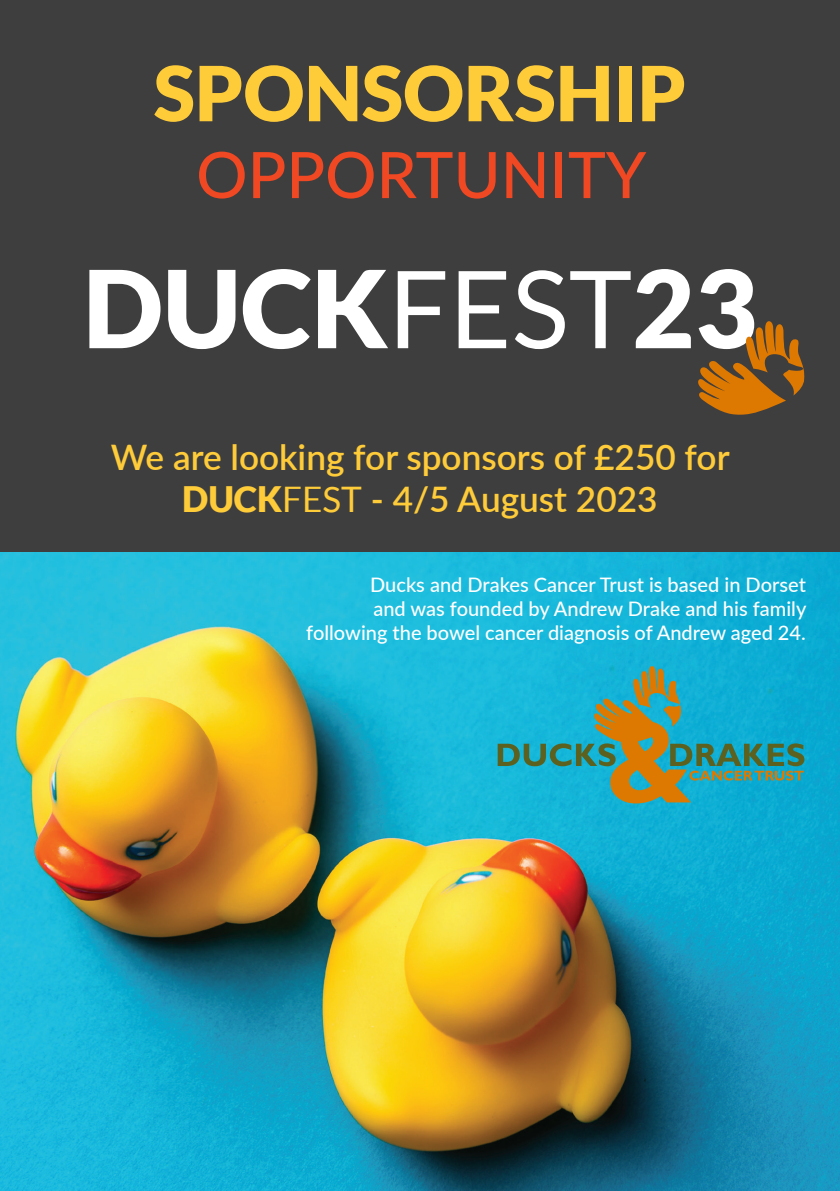
<style>
.page{position:relative;width:840px;height:1191px;background:#fff}
.page>*{position:absolute;margin:0;border:0;box-sizing:border-box;transform-origin:0 0}
.t1{font:900 107.4px "Lato";color:#fff}
.t2{font:900 76px "Lato";color:#fecb39}
.t3{font:500 64px "Lato";color:#f04822}
.t4{font:600 35.2px "Lato";color:#fecb39}
.t5{font:500 20px "Lato";color:#fff}
.s1{font-weight:400}
.s2{font-weight:900}
</style>
<div class="page">
<img style="left:0;top:551px;width:839px;height:640px">
<svg style="left:497px;top:666px;width:307px;height:137px;background:#36a3a8"></svg>
<div style="left:0;top:0;width:839px;height:551px;background:#3e3e3f"></div>
<svg style="left:698px;top:321px;width:106px;height:94px"></svg>
<p class="t2" style="left:154px;top:49px;width:533px">SPONSORSHIP</p>
<p class="t3" style="left:196px;top:129px;width:451px">OPPORTUNITY</p>
<p class="t1" style="left:83px;top:246px;width:675px">DUCK<span class="s1">FEST</span>23</p>
<p class="t4" style="left:111px;top:431px;width:620px">We are looking for sponsors of £250 for</p>
<p class="t4" style="left:182px;top:474px;width:476px"><span class="s2">DUCK</span><span class="s1">FEST</span> - 4/5 August 2023</p>
<p class="t5" style="left:370px;top:570px;width:437px">Ducks and Drakes Cancer Trust is based in Dorset</p>
<p class="t5" style="left:373px;top:594px;width:434px">and was founded by Andrew Drake and his family</p>
<p class="t5" style="left:306px;top:618px;width:501px">following the bowel cancer diagnosis of Andrew aged 24.</p>
</div>
